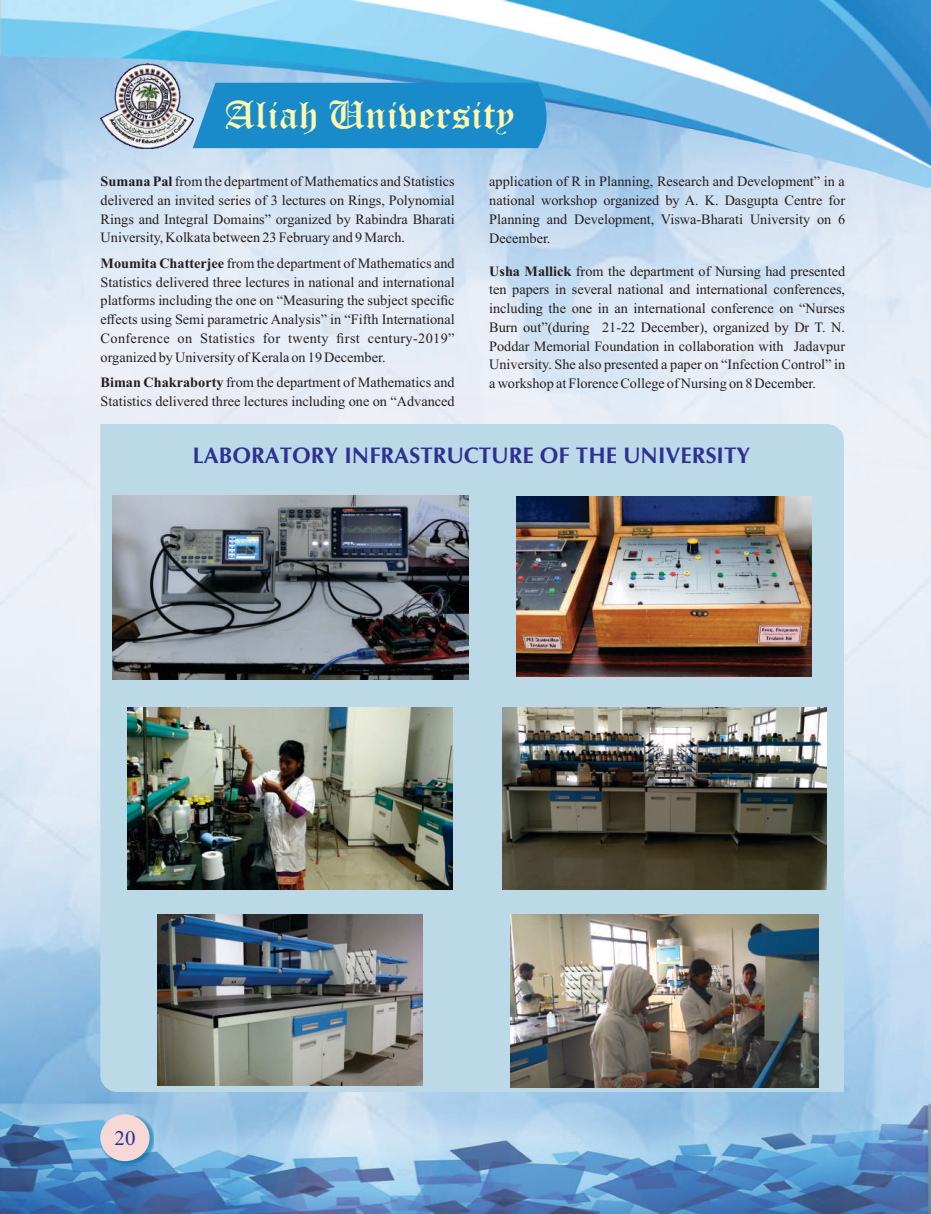
<style>
.page{position:relative;width:931px;height:1214px;background:#fff}
.page>*{position:absolute;margin:0;border:0;box-sizing:border-box;transform-origin:0 0}
.t1{font:38.85px "Old English Text";color:#fff9ae;scale:1.1 1}
.t2{font:700 22.5px "CG Omega";color:#2e3092}
.t3{font:21px "Times New Roman";color:#2e3092}
.t4{font:14.25px/18.8px "Times New Roman";color:#231f20;text-align:justify}
.s1{font-weight:700}
</style>
<div class="page">
<img style="left:0;top:0;width:931px;height:1214px">
<div style="left:101px;top:1115px;width:52px;height:50px;background:#0071a2;opacity:.6"></div>
<div style="left:100px;top:1114px;width:50px;height:47px;background:#f6d9d7;border-radius:50%"></div>
<img style="left:101px;top:63px;width:93px;height:85px">
<div style="left:193px;top:83px;width:357px;height:65px;background:#198bcb"></div>
<div style="left:100px;top:424px;width:744px;height:668px;background:#bcd9e8"></div>
<img style="left:158px;top:914px;width:264px;height:171px">
<img style="left:517px;top:496px;width:295px;height:180px">
<img style="left:502px;top:707px;width:325px;height:182px">
<img style="left:511px;top:914px;width:307px;height:173px">
<img style="left:128px;top:707px;width:324px;height:182px">
<img style="left:112px;top:496px;width:356px;height:183px">
<h1 class="t1" style="left:224px;top:102px;width:265px">Aliah University</h1>
<p class="t4" style="left:101px;top:173px;width:355px"><span class="s1">Sumana Pal</span>from the department of Mathematics and Statistics delivered an invited series of 3 lectures on Rings, Polynomial Rings and Integral Domains” organized by Rabindra Bharati University, Kolkata between 23 February and 9 March.</p>
<p class="t4" style="left:101px;top:255px;width:355px"><span class="s1">Moumita Chatterjee</span> from the department of Mathematics and Statistics delivered three lectures in national and international platforms including the one on “Measuring the subject specific effects using Semi parametric Analysis” in “Fifth International Conference on Statistics for twenty first century-2019” organized by University of Kerala on 19 December.</p>
<p class="t4" style="left:101px;top:374px;width:355px"><span class="s1">Biman Chakraborty</span> from the department of Mathematics and<br>Statistics delivered three lectures including one on “Advanced</p>
<p class="t4" style="left:489px;top:173px;width:357px">application of R in Planning, Research and Development” in a national workshop organized by A. K. Dasgupta Centre for Planning and Development, Viswa-Bharati University on 6<br>December.</p>
<p class="t4" style="left:489px;top:263px;width:357px"><span class="s1">Usha Mallick</span> from the department of Nursing had presented ten papers in several national and international conferences, including the one in an international conference on “Nurses Burn out”(during 21-22 December), organized by Dr T. N.<br>Poddar Memorial Foundation in collaboration with Jadavpur University. She also presented a paper on “Infection Control” in a workshop at Florence College of Nursing on 8 December.</p>
<h2 class="t2" style="left:193px;top:446px;width:559px">LABORATORY INFRASTRUCTURE OF THE UNIVERSITY</h2>
<h3 class="t3" style="left:115px;top:1130px;width:22px">20</h3>
</div>
